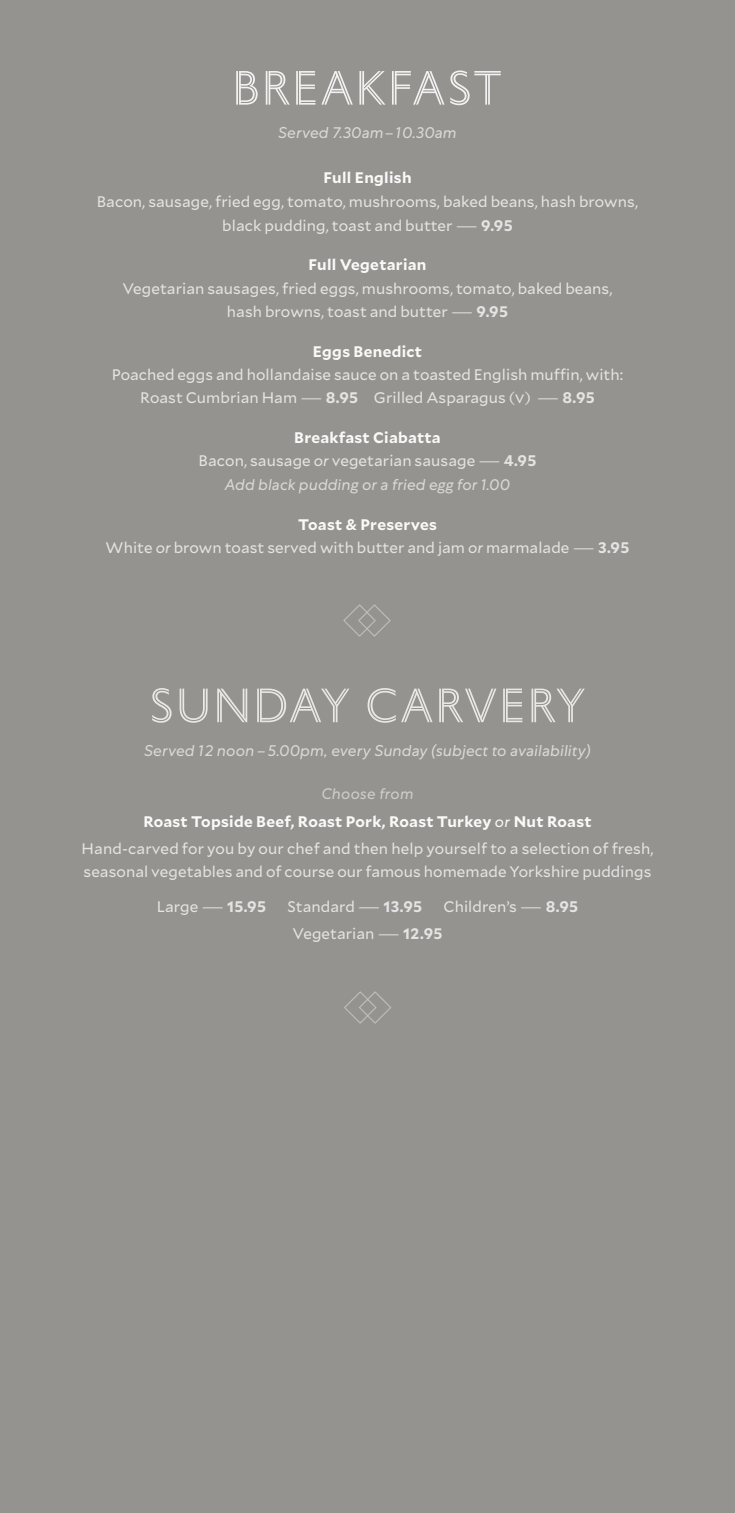
<style>
.page{position:relative;width:735px;height:1513px;background:#fff}
.page>*{position:absolute;margin:0;border:0;box-sizing:border-box;transform-origin:0 0}
.t1{font:50.75px "Portrait Inline Sans";letter-spacing:.065em;color:#e9e8e7}
.t2{font:50.75px "Portrait Inline Sans";letter-spacing:.065em;color:#f3f2f2}
.t3{font:italic 15.58px "Centra No.1";letter-spacing:.005em;color:#dbd9d7}
.t4{font:15.4px/22.8px "Mallory";letter-spacing:.005em;color:#e5e3e3;text-align:center}
.t5{font:700 15.4px "Mallory";letter-spacing:.02em;color:#f9f9f9}
.t6{font:italic 15.4px "Centra No.1";letter-spacing:.02em;color:#d0cdcc}
.s1{font-weight:300}
.s2{font-weight:700}
.s3{font-weight:700;color:#f9f9f9}
.s4{font-family:"Centra No.1";font-style:italic;font-size:15.58px}
.s5{font-family:"Centra No.1";font-style:italic;color:#f9f9f9}
</style>
<div class="page">
<div style="left:0;top:0;width:734px;height:1513px;background:#95938f"></div>
<h1 class="t2" style="left:233px;top:53px;width:270px">BREAKFAST</h1>
<p class="t3" style="left:278px;top:124px;width:180px">Served 7.30am– 10.30am</p>
<p class="t5" style="left:323px;top:166px;width:90px">Full English</p>
<p class="t4" style="left:97px;top:190px;width:542px">Bacon, sausage, fried egg, tomato, mushrooms, baked beans, hash browns, black pudding, toast and butter <span class="s1">—</span><span class="s2">9.95</span></p>
<p class="t5" style="left:308px;top:253px;width:119px">Full Vegetarian</p>
<p class="t4" style="left:122px;top:276px;width:491px">Vegetarian sausages, fried eggs, mushrooms, tomato, baked beans, hash browns, toast and butter <span class="s1">—</span><span class="s2">9.95</span></p>
<p class="t5" style="left:313px;top:340px;width:111px">Eggs Benedict</p>
<p class="t4" style="left:112px;top:362px;width:513px">Poached eggs and hollandaise sauce on a toasted English muffin, with:<br>Roast Cumbrian Ham <span class="s1">—</span><span class="s2">8.95</span> Grilled Asparagus (v) <span class="s1">—</span><span class="s2">8.95</span></p>
<p class="t4" style="left:198px;top:425px;width:339px;line-height:23.4px"><span class="s3">Breakfast Ciabatta<br></span>Bacon, sausage <span class="s4">or</span> vegetarian sausage <span class="s1">—</span><span class="s2">4.95</span></p>
<p class="t3" style="left:225px;top:475px;width:286px">Add black pudding or a fried egg for 1.00</p>
<p class="t4" style="left:106px;top:512px;width:525px;line-height:23.4px"><span class="s3">Toast &amp; Preserves<br></span>White <span class="s4">or</span> brown toast served with butter and jam <span class="s4">or</span> marmalade <span class="s1">—</span><span class="s2">3.95</span></p>
<h1 class="t1" style="left:150px;top:671px;width:436px">SUNDAY CARVERY</h1>
<p class="t3" style="left:144px;top:741px;width:448px">Served 12 noon – 5.00pm, every Sunday (subject to availability)</p>
<p class="t6" style="left:321px;top:785px;width:94px">Choose from</p>
<p class="t4" style="left:81px;top:807px;width:573px;line-height:26.9px"><span class="s3">Roast Topside Beef, Roast Pork, Roast Turkey</span> <span class="s5">or</span> <span class="s3">Nut Roast<br></span>Hand-carved for you by our chef and then help yourself to a selection of fresh,</p>
<p class="t4" style="left:84px;top:860px;width:569px">seasonal vegetables and of course our famous homemade Yorkshire puddings</p>
<p class="t4" style="left:157px;top:895px;width:111px">Large <span class="s1">—</span><span class="s2">15.95</span></p>
<p class="t4" style="left:287px;top:895px;width:136px">Standard <span class="s1">—</span><span class="s2">13.95</span></p>
<p class="t4" style="left:443px;top:895px;width:136px">Children’s <span class="s1">—</span><span class="s2">8.95</span></p>
<p class="t4" style="left:292px;top:921px;width:151px">Vegetarian <span class="s1">—</span><span class="s2">12.95</span></p>
</div>
